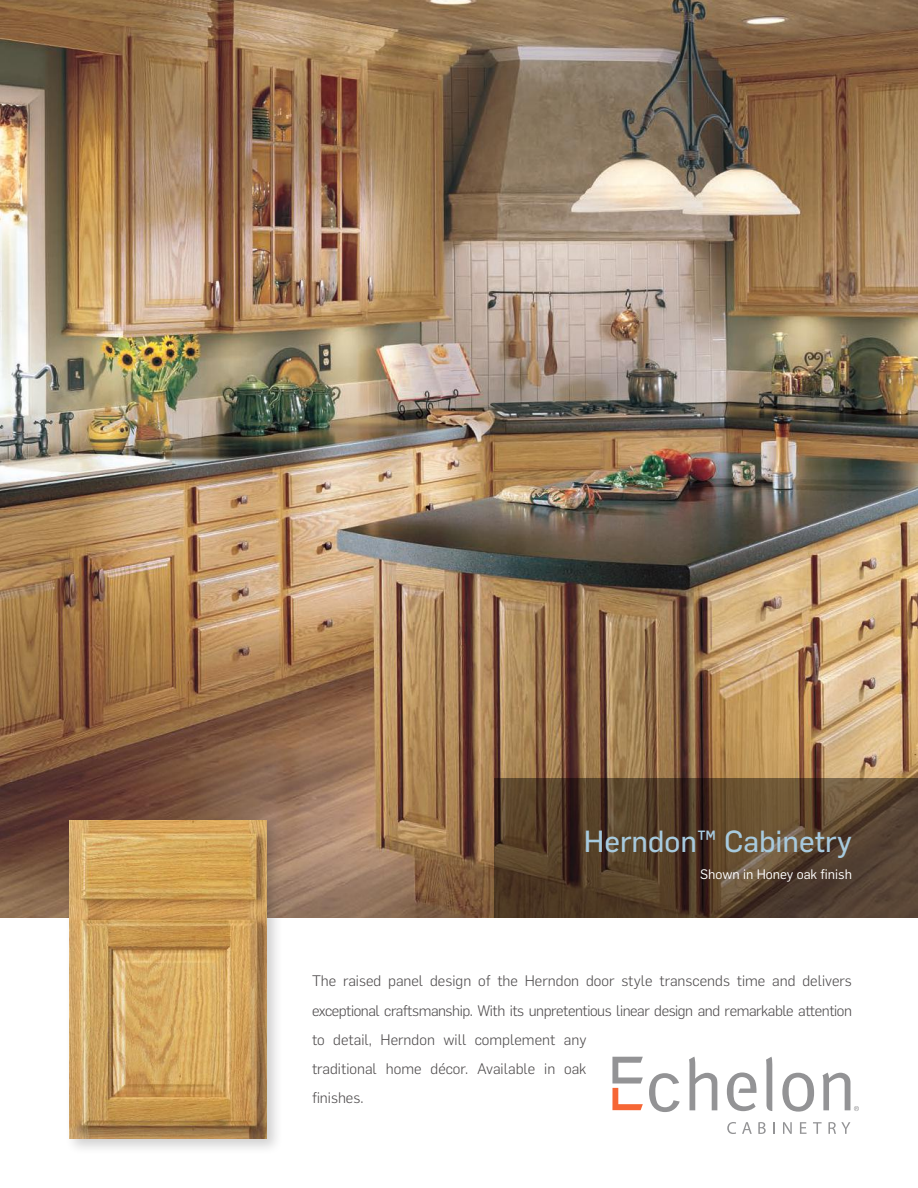
<style>
.page{position:relative;width:918px;height:1188px;background:#fff}
.page>*{position:absolute;margin:0;border:0;box-sizing:border-box;transform-origin:0 0}
.t1{font:30px "Flama Basic";color:#a7cade}
.t2{font:300 15px/29.2px "Flama";color:#4e4b4c}
.t3{font:13.5px "Flama";color:#fff}
</style>
<div class="page">
<img style="left:0;top:0;width:918px;height:918px">
<svg style="left:495px;top:779px;width:423px;height:139px"></svg>
<div style="left:65px;top:815px;width:219px;height:340px;background:#141213;opacity:.2"></div>
<img style="left:69px;top:820px;width:198px;height:318px">
<svg style="left:782px;top:1073px;width:32px;height:39px"></svg>
<svg style="left:727px;top:1072px;width:30px;height:39px"></svg>
<svg style="left:689px;top:1057px;width:28px;height:53px"></svg>
<svg style="left:766px;top:1057px;width:6px;height:54px"></svg>
<svg style="left:649px;top:1073px;width:31px;height:39px"></svg>
<svg style="left:727px;top:1122px;width:9px;height:12px"></svg>
<svg style="left:742px;top:1122px;width:10px;height:12px"></svg>
<svg style="left:758px;top:1122px;width:8px;height:12px"></svg>
<svg style="left:773px;top:1122px;width:2px;height:12px"></svg>
<svg style="left:783px;top:1122px;width:9px;height:12px"></svg>
<svg style="left:800px;top:1122px;width:7px;height:12px"></svg>
<svg style="left:813px;top:1122px;width:9px;height:12px"></svg>
<svg style="left:828px;top:1122px;width:22px;height:12px"></svg>
<svg style="left:612px;top:1057px;width:31px;height:53px"></svg>
<svg style="left:823px;top:1073px;width:36px;height:38px"></svg>
<h1 class="t1" style="left:584px;top:821px;width:270px">Herndon™ Cabinetry</h1>
<p class="t3" style="left:700px;top:865px;width:153px">Shown in Honey oak finish</p>
<p class="t2" style="left:312px;top:965px;width:542px">The raised panel design of the Herndon door style transcends time and delivers exceptional craftsmanship. With its unpretentious linear design and remarkable attention to detail, Herndon will complement any<br>traditional home décor. Available in oak<br>finishes.</p>
</div>
